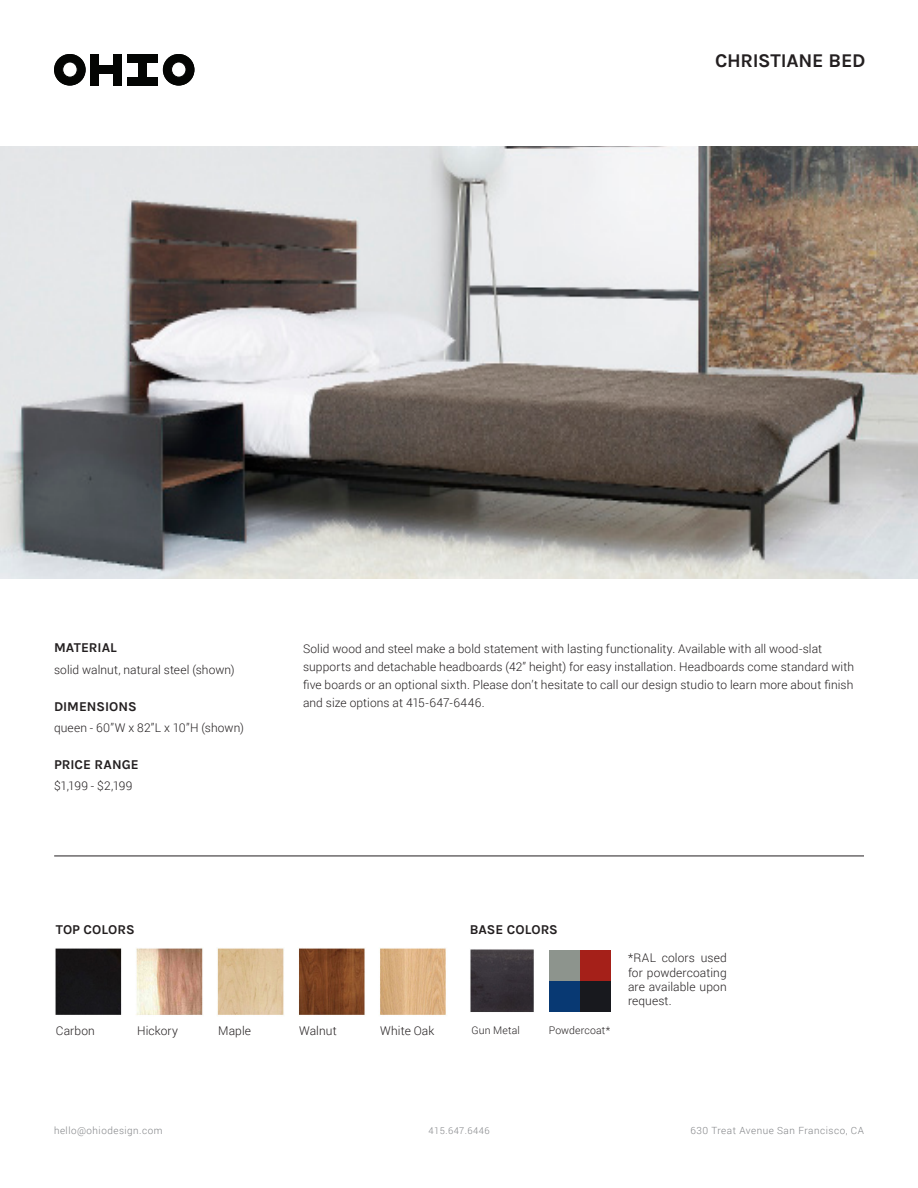
<style>
.page{position:relative;width:918px;height:1188px;background:#fff}
.page>*{position:absolute;margin:0;border:0;box-sizing:border-box;transform-origin:0 0}
.PRODUCT_NAME{font:700 19.5px "Karla";letter-spacing:-.015em;color:#231f20}
.BODY_TEXT{font:700 13.5px "Karla";color:#231f20}
.PRODUCT_DESCRIPTION{font:300 12px/18px "Roboto";letter-spacing:.01em;color:#231f20}
.BODY_TEXT-2{font:300 12px/14.4px "Roboto";letter-spacing:.01em;color:#231f20;text-align:justify}
.BODY_TEXT-3{font:300 10.5px "Roboto";letter-spacing:.015em;color:#231f20}
.t1{font:300 9.9px "Roboto";letter-spacing:.05em;color:#808285}
.t2{font:300 9.3px "Roboto";letter-spacing:.05em;color:#808285}
</style>
<div class="page">
<div style="left:90px;top:54px;width:9px;height:32px;background:#040503"></div>
<div style="left:113px;top:54px;width:9px;height:32px;background:#040503"></div>
<div style="left:90px;top:66px;width:31px;height:8px;background:#040503"></div>
<div style="left:127px;top:77px;width:31px;height:9px;background:#040503"></div>
<div style="left:127px;top:54px;width:31px;height:9px;background:#040503"></div>
<div style="left:138px;top:55px;width:9px;height:31px;background:#040503"></div>
<div style="left:54px;top:54px;width:32px;height:32px;background:#040503;border-radius:50%"></div>
<div style="left:63px;top:62px;width:14px;height:15px;background:#fff;border-radius:50%"></div>
<div style="left:63px;top:62px;width:14px;height:15px;border:1px solid #040503;border-radius:50%"></div>
<div style="left:163px;top:54px;width:32px;height:32px;background:#040503;border-radius:50%"></div>
<div style="left:172px;top:62px;width:14px;height:15px;background:#fff;border-radius:50%"></div>
<div style="left:171px;top:62px;width:15px;height:15px;border:1px solid #040503;border-radius:50%"></div>
<img style="left:0;top:147px;width:918px;height:431px">
<img style="left:55px;top:947px;width:391px;height:69px">
<hr style="left:54px;top:856px;width:810px;height:1px;background:#231f20">
<img style="left:470px;top:949px;width:64px;height:63px">
<div style="left:549px;top:950px;width:31px;height:31px;background:#8d948d"></div>
<div style="left:580px;top:950px;width:31px;height:31px;background:#a52019"></div>
<div style="left:549px;top:981px;width:31px;height:30px;background:#083973"></div>
<div style="left:580px;top:981px;width:31px;height:30px;background:#18191e"></div>
<p class="PRODUCT_NAME" style="left:715px;top:49px;width:152px">CHRISTIANE BED</p>
<p class="BODY_TEXT" style="left:54px;top:640px;width:64px">MATERIAL</p>
<p class="BODY_TEXT-2" style="left:54px;top:662px;width:182px">solid walnut, natural steel (shown)</p>
<p class="BODY_TEXT" style="left:54px;top:698px;width:84px">DIMENSIONS</p>
<p class="PRODUCT_DESCRIPTION" style="left:54px;top:718px;width:191px">queen - 60”W x 82”L x 10”H (shown)</p>
<p class="BODY_TEXT" style="left:54px;top:756px;width:86px">PRICE RANGE</p>
<p class="PRODUCT_DESCRIPTION" style="left:54px;top:777px;width:80px">$1,199 - $2,199</p>
<p class="PRODUCT_DESCRIPTION" style="left:303px;top:639px;width:553px">Solid wood and steel make a bold statement with lasting functionality. Available with all wood-slat supports and detachable headboards (42” height) for easy installation. Headboards come standard with five boards or an optional sixth. Please don’t hesitate to call our design studio to learn more about finish and size options at 415-647-6446.</p>
<p class="BODY_TEXT" style="left:56px;top:921px;width:81px">TOP COLORS</p>
<p class="BODY_TEXT" style="left:470px;top:921px;width:90px">BASE COLORS</p>
<p class="BODY_TEXT-2" style="left:56px;top:1024px;width:41px">Carbon</p>
<p class="BODY_TEXT-2" style="left:137px;top:1024px;width:42px">Hickory</p>
<p class="BODY_TEXT-2" style="left:218px;top:1024px;width:34px">Maple</p>
<p class="BODY_TEXT-2" style="left:299px;top:1024px;width:39px">Walnut</p>
<p class="BODY_TEXT-2" style="left:380px;top:1024px;width:56px">White Oak</p>
<p class="BODY_TEXT-3" style="left:472px;top:1023px;width:50px">Gun Metal</p>
<p class="BODY_TEXT-3" style="left:549px;top:1023px;width:63px">Powdercoat*</p>
<p class="BODY_TEXT-2" style="left:628px;top:950px;width:100px">*RAL colors used for powdercoating are available upon request.</p>
<p class="t1" style="left:54px;top:1124px;width:110px">hello@ohiodesign.com</p>
<p class="t2" style="left:429px;top:1124px;width:63px">415.647.6446</p>
<p class="t1" style="left:690px;top:1124px;width:175px">630 Treat Avenue San Francisco, CA</p>
</div>
